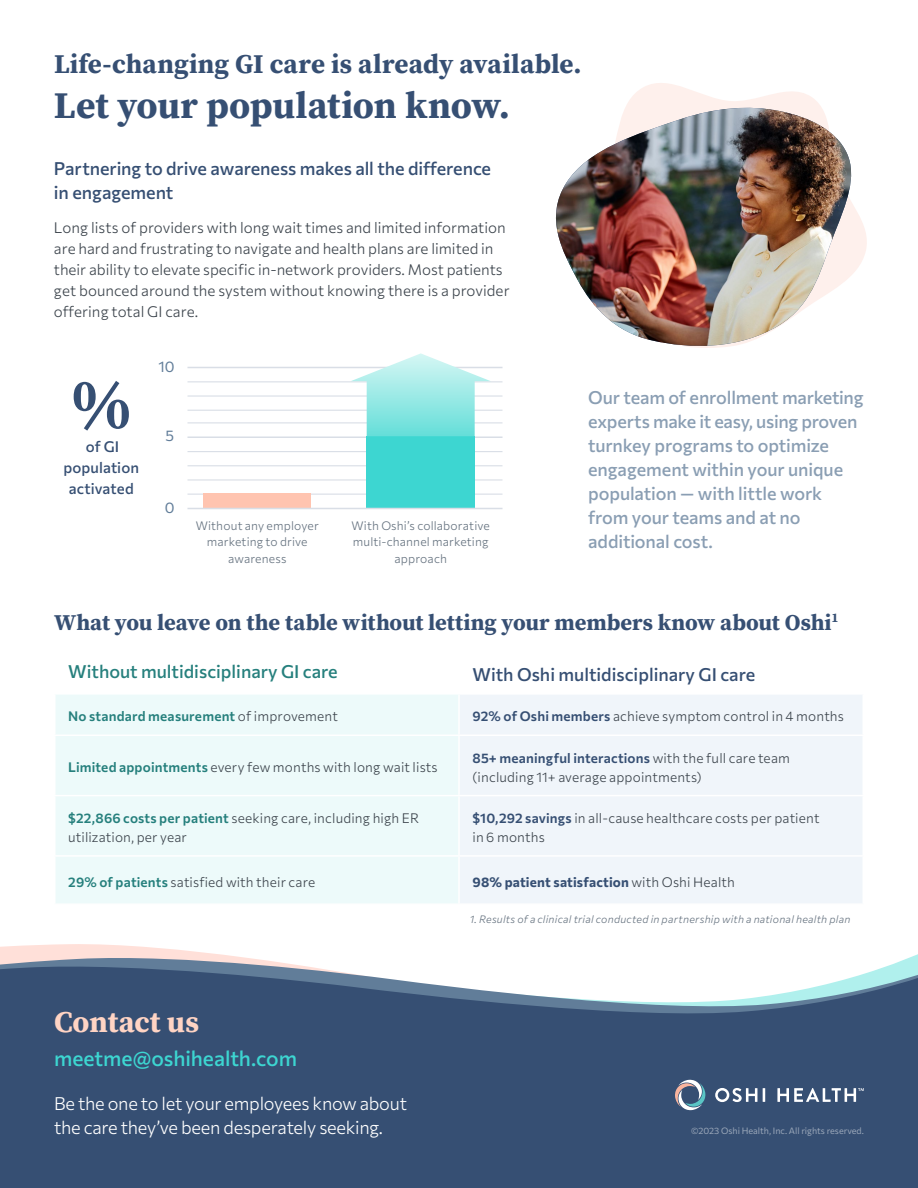
<style>
.page{position:relative;width:918px;height:1188px;background:#fff}
.page>*{position:absolute;margin:0;border:0;box-sizing:border-box;transform-origin:0 0}
.t1{font:700 72px "Source Serif Pro";color:#364f73}
.t2{font:700 37.5px "Source Serif Pro";letter-spacing:-.01em;color:#364f73}
.t3{font:700 30px "Source Serif Pro";color:#ffd4c4}
.t4{font:700 27px "Source Serif Pro";color:#364f73}
.t5{font:700 22.5px "Source Serif Pro";letter-spacing:-.005em;color:#364f73}
.t6{font:100 21px "Commissioner";color:#3dd6d1}
.t7{font:100 18px/24px "Commissioner";letter-spacing:-.005em;color:#8a9eb3}
.t8{font:100 18px/24px "Commissioner";color:#364f73}
.t9{font:100 18px/24px "Commissioner";letter-spacing:-.015em;color:#fff}
.t10{font:100 18px "Commissioner";color:#26807d}
.t11{font:100 15px/21px "Commissioner";color:#3d454d}
.t12{font:100 15px/21px "Commissioner";letter-spacing:.005em;color:#364f73;text-align:center}
.t13{font:100 15px "Commissioner";color:#617d99}
.t14{font:100 13.5px/19.5px "Commissioner";letter-spacing:.01em;color:#3d454d}
.t15{font:100 13.5px "Commissioner";letter-spacing:.01em;color:#364f73}
.t16{font:100 13.5px "Commissioner";letter-spacing:.015em;color:#26807d}
.t17{font:100 12px/16.5px "Commissioner";letter-spacing:.015em;color:#667380;text-align:center}
.t18{font:100 10.5px "Commissioner";letter-spacing:.025em;color:#667380}
.t19{font:100 9px "Commissioner";color:#9aa7b9}
.s1{color:#3d454d}
.s2{color:#364f73}
.s3{color:#26807d}
</style>
<div class="page">
<svg style="left:0;top:944px;width:918px;height:244px;background:#566c89"></svg>
<div style="left:56px;top:695px;width:402px;height:208px;background:#edfafa"></div>
<div style="left:460px;top:695px;width:402px;height:208px;background:#f0f5fa"></div>
<hr style="left:54px;top:735px;width:405px;height:1px;background:#fff">
<hr style="left:459px;top:735px;width:405px;height:1px;background:#fff">
<hr style="left:54px;top:795px;width:405px;height:1px;background:#fff">
<hr style="left:459px;top:795px;width:405px;height:1px;background:#fff">
<hr style="left:54px;top:855px;width:405px;height:2px;background:#fff">
<hr style="left:459px;top:855px;width:405px;height:2px;background:#fff">
<svg style="left:675px;top:1080px;width:31px;height:30px"></svg>
<svg style="left:715px;top:1088px;width:42px;height:14px"></svg>
<svg style="left:763px;top:1088px;width:2px;height:14px"></svg>
<svg style="left:777px;top:1088px;width:87px;height:14px"></svg>
<svg style="left:627px;top:83px;width:240px;height:185px"></svg>
<svg style="left:625px;top:105px;width:232px;height:243px"></svg>
<img style="left:555px;top:108px;width:302px;height:238px">
<hr style="left:188px;top:367px;width:314px;height:1px;background:#d9dee6">
<hr style="left:188px;top:381px;width:314px;height:1px;background:#d9dee6">
<hr style="left:188px;top:395px;width:314px;height:2px;background:#d9dee6">
<hr style="left:188px;top:410px;width:314px;height:1px;background:#d9dee6">
<hr style="left:188px;top:422px;width:314px;height:1px;background:#d9dee6">
<hr style="left:188px;top:437px;width:314px;height:1px;background:#d9dee6">
<hr style="left:188px;top:451px;width:314px;height:1px;background:#d9dee6">
<hr style="left:188px;top:465px;width:314px;height:1px;background:#d9dee6">
<hr style="left:188px;top:479px;width:314px;height:2px;background:#d9dee6">
<hr style="left:188px;top:494px;width:314px;height:1px;background:#d9dee6">
<div style="left:203px;top:494px;width:108px;height:14px;background:#ffc4b0"></div>
<div style="left:367px;top:436px;width:108px;height:72px;background:#3dd6d1"></div>
<svg style="left:351px;top:353px;width:140px;height:83px"></svg>
<hr style="left:188px;top:508px;width:314px;height:1px;background:#d9dee6">
<h3 class="t4" style="left:54px;top:45px;width:529px">Life-changing GI care is already available.</h3>
<h2 class="t2" style="left:54px;top:79px;width:457px">Let your population know.</h2>
<h3 class="t8" style="left:54px;top:155px;width:439px">Partnering to drive awareness makes all the difference in engagement</h3>
<p class="t11" style="left:54px;top:216px;width:457px">Long lists of providers with long wait times and limited information are hard and frustrating to navigate and health plans are limited in their ability to elevate specific in-network providers. Most patients get bounced around the system without knowing there is a provider offering total GI care.</p>
<h1 class="t1" style="left:70px;top:354px;width:64px">%</h1>
<p class="t12" style="left:63px;top:435px;width:77px">of GI population activated</p>
<p class="t13" style="left:158px;top:355px;width:18px">10</p>
<p class="t13" style="left:165px;top:424px;width:10px">5</p>
<p class="t13" style="left:165px;top:496px;width:11px">0</p>
<p class="t17" style="left:196px;top:516px;width:125px">Without any employer marketing to drive awareness</p>
<p class="t17" style="left:352px;top:516px;width:140px">With Oshi’s collaborative multi-channel marketing approach</p>
<h3 class="t7" style="left:588px;top:384px;width:277px">Our team of enrollment marketing experts make it easy, using proven turnkey programs to optimize engagement within your unique population — with little work from your teams and at no additional cost.</h3>
<h3 class="t5" style="left:54px;top:607px;width:786px">What you leave on the table without letting your members know about Oshi<sup>1</sup></h3>
<h3 class="t10" style="left:68px;top:658px;width:271px">Without multidisciplinary GI care</h3>
<h3 class="t8" style="left:472px;top:661px;width:284px">With Oshi multidisciplinary GI care</h3>
<p class="t16" style="left:68px;top:706px;width:271px">No standard measurement <span class="s1">of improvement</span></p>
<p class="t14" style="left:473px;top:706px;width:373px"><span class="s2">92% of Oshi members</span> achieve symptom control in 4 months</p>
<p class="t14" style="left:68px;top:757px;width:371px"><span class="s3">Limited appointments</span> every few months with long wait lists</p>
<p class="t14" style="left:473px;top:747px;width:319px"><span class="s2">85+ meaningful interactions</span> with the full care team (including 11+ average appointments)</p>
<p class="t14" style="left:68px;top:807px;width:352px"><span class="s3">$22,866 costs per patient</span> seeking care, including high ER utilization, per year</p>
<p class="t14" style="left:473px;top:807px;width:349px"><span class="s2">$10,292 savings</span> in all-cause healthcare costs per patient in 6 months</p>
<p class="t14" style="left:68px;top:871px;width:249px"><span class="s3">29% of patients</span> satisfied with their care</p>
<p class="t15" style="left:473px;top:872px;width:264px">98% patient satisfaction <span class="s1">with Oshi Health</span></p>
<p class="t18" style="left:470px;top:911px;width:382px">1. Results of a clinical trial conducted in partnership with a national health plan</p>
<h3 class="t3" style="left:54px;top:1001px;width:147px">Contact us</h3>
<h3 class="t6" style="left:54px;top:1042px;width:245px">meetme@oshihealth.com</h3>
<h3 class="t9" style="left:54px;top:1090px;width:355px">Be the one to let your employees know about the care they’ve been desperately seeking.</h3>
<p class="t19" style="left:691px;top:1124px;width:174px">©2023 Oshi Health, Inc. All rights reserved.</p>
</div>
